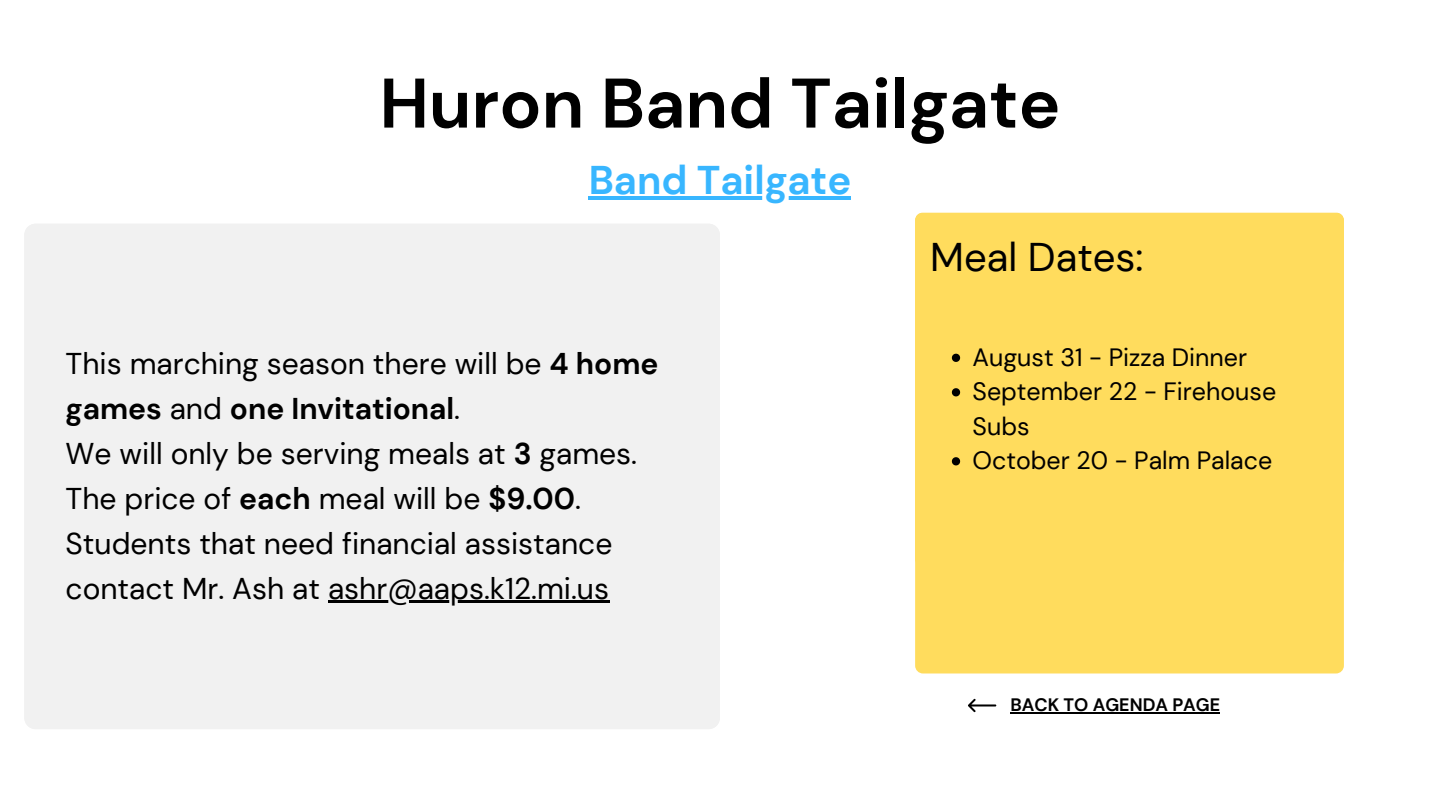
<style>
.page{position:relative;width:1440px;height:810px;background:#fff}
.page>*{position:absolute;margin:0;border:0;box-sizing:border-box;transform-origin:0 0}
.t1{font:700 70px "DM Sans";color:#000}
.t2{font:700 40px "DM Sans";color:#38b6ff}
.t3{font:40px "DM Sans";color:#000}
.t4{font:30px/45px "DM Sans";color:#000}
.t5{font:25px/34.5px "DM Sans";color:#000}
.t6{font:700 18px "DM Sans";color:#000}
.s1{font-weight:700}
</style>
<div class="page">
<div style="left:24px;top:224px;width:696px;height:505px;background:#f1f1f1"></div>
<hr style="left:328px;top:600px;width:281px;height:3px;background:#000">
<hr style="left:589px;top:196px;width:262px;height:4px;background:#38b6ff">
<div style="left:915px;top:213px;width:429px;height:460px;background:#ffdc5d;border-radius:8px"></div>
<svg style="left:968px;top:699px;width:28px;height:13px"></svg>
<hr style="left:1011px;top:713px;width:209px;height:1px;background:#000">
<svg style="left:952px;top:354px;width:8px;height:8px"></svg>
<svg style="left:952px;top:388px;width:8px;height:8px"></svg>
<svg style="left:952px;top:457px;width:8px;height:8px"></svg>
<p class="t1" style="left:380px;top:58px;width:682px">Huron Band Tailgate</p>
<p class="t2" style="left:589px;top:154px;width:264px">Band Tailgate</p>
<p class="t4" style="left:66px;top:341px;width:594px">This marching season there will be <span class="s1">4 home games</span> and <span class="s1">one Invitational</span>.</p>
<p class="t4" style="left:66px;top:431px;width:573px">We will only be serving meals at <span class="s1">3</span> games.<br>The price of <span class="s1">each</span> meal will be <span class="s1">$9.00</span>.<br>Students that need financial assistance contact Mr. Ash at ashr@aaps.k12.mi.us</p>
<p class="t3" style="left:930px;top:232px;width:215px">Meal Dates:</p>
<p class="t5" style="left:973px;top:340px;width:276px">August 31 - Pizza Dinner</p>
<p class="t5" style="left:973px;top:374px;width:305px">September 22 - Firehouse<br>Subs</p>
<p class="t5" style="left:973px;top:443px;width:301px">October 20 - Palm Palace</p>
<p class="t6" style="left:1011px;top:693px;width:211px">BACK TO AGENDA PAGE</p>
</div>
